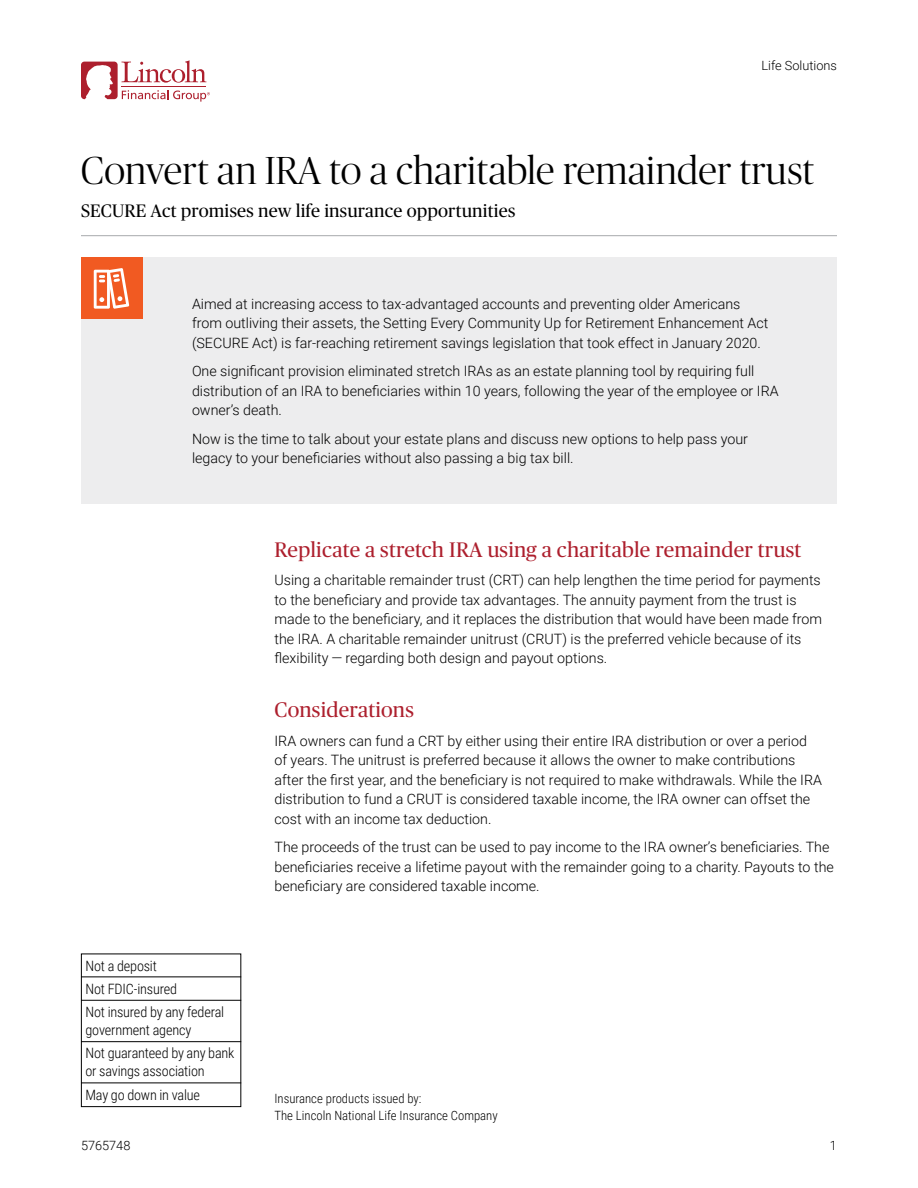
<style>
.page{position:relative;width:918px;height:1188px;background:#fff}
.page>*{position:absolute;margin:0;border:0;box-sizing:border-box;transform-origin:0 0}
.Headline{font:300 39px "Publico Banner";letter-spacing:.01em;color:#000}
.Subheader_1{font:21px "Publico Headline";letter-spacing:.01em;color:#ad1f2d}
.Subtitle{font:18px "Publico Headline";letter-spacing:.01em;color:#000}
.Body_Copy{font:300 14.25px/19.5px "Roboto";color:#000}
.Bank_Box_-_Cover{font:300 14.25px/18px "Roboto Condensed";letter-spacing:-.015em;color:#000}
.Issuing_Company{font:300 12.75px "Roboto Condensed";color:#000}
.Business_Line{font:300 12.75px "Roboto";color:#000}
.Compliance{font:300 12.75px "Roboto";color:#000}
</style>
<div class="page">
<hr style="left:81px;top:235px;width:756px;height:1px;background:#a7a9ac">
<div style="left:81px;top:257px;width:756px;height:247px;background:#ededee"></div>
<div style="left:81px;top:257px;width:62px;height:62px;background:#f15a22"></div>
<svg style="left:94px;top:268px;width:35px;height:41px"></svg>
<div style="left:81px;top:954px;width:160px;height:153px;border:1px solid #000"></div>
<hr style="left:81px;top:1083px;width:160px;height:1px;background:#000">
<hr style="left:81px;top:1041px;width:160px;height:1px;background:#000">
<hr style="left:81px;top:1000px;width:160px;height:1px;background:#000">
<hr style="left:81px;top:976px;width:160px;height:1px;background:#000">
<svg style="left:81px;top:60px;width:129px;height:42px"></svg>
<p class="Business_Line" style="left:762px;top:56px;width:77px">Life Solutions</p>
<h1 class="Headline" style="left:81px;top:145px;width:735px">Convert an IRA to a charitable remainder trust</h1>
<p class="Subtitle" style="left:81px;top:198px;width:436px">SECURE Act promises new life insurance opportunities</p>
<p class="Body_Copy" style="left:192px;top:293px;width:578px">Aimed at increasing access to tax-advantaged accounts and preventing older Americans from outliving their assets, the Setting Every Community Up for Retirement Enhancement Act (SECURE Act) is far-reaching retirement savings legislation that took effect in January 2020.</p>
<p class="Body_Copy" style="left:192px;top:361px;width:588px">One significant provision eliminated stretch IRAs as an estate planning tool by requiring full distribution of an IRA to beneficiaries within 10 years, following the year of the employee or IRA owner’s death.</p>
<p class="Body_Copy" style="left:192px;top:428px;width:557px">Now is the time to talk about your estate plans and discuss new options to help pass your legacy to your beneficiaries without also passing a big tax bill.</p>
<p class="Bank_Box_-_Cover" style="left:86px;top:956px;width:73px">Not a deposit</p>
<p class="Bank_Box_-_Cover" style="left:86px;top:980px;width:93px">Not FDIC-insured</p>
<p class="Bank_Box_-_Cover" style="left:86px;top:1002px;width:140px">Not insured by any federal government agency</p>
<p class="Bank_Box_-_Cover" style="left:86px;top:1044px;width:150px">Not guaranteed by any bank or savings association</p>
<p class="Bank_Box_-_Cover" style="left:86px;top:1085px;width:116px">May go down in value</p>
<p class="Compliance" style="left:81px;top:1136px;width:51px">5765748</p>
<h2 class="Subheader_1" style="left:274px;top:535px;width:528px">Replicate a stretch IRA using a charitable remainder trust</h2>
<p class="Body_Copy" style="left:274px;top:570px;width:549px">Using a charitable remainder trust (CRT) can help lengthen the time period for payments to the beneficiary and provide tax advantages. The annuity payment from the trust is made to the beneficiary, and it replaces the distribution that would have been made from the IRA. A charitable remainder unitrust (CRUT) is the preferred vehicle because of its flexibility — regarding both design and payout options.</p>
<h2 class="Subheader_1" style="left:274px;top:695px;width:141px">Considerations</h2>
<p class="Body_Copy" style="left:274px;top:730px;width:549px">IRA owners can fund a CRT by either using their entire IRA distribution or over a period of years. The unitrust is preferred because it allows the owner to make contributions after the first year, and the beneficiary is not required to make withdrawals. While the IRA distribution to fund a CRUT is considered taxable income, the IRA owner can offset the cost with an income tax deduction.</p>
<p class="Body_Copy" style="left:274px;top:837px;width:561px">The proceeds of the trust can be used to pay income to the IRA owner’s beneficiaries. The beneficiaries receive a lifetime payout with the remainder going to a charity. Payouts to the beneficiary are considered taxable income.</p>
<p class="Issuing_Company" style="left:274px;top:1090px;width:149px">Insurance products issued by:</p>
<p class="Issuing_Company" style="left:274px;top:1106px;width:225px">The Lincoln National Life Insurance Company</p>
<p class="Business_Line" style="left:830px;top:1136px;width:9px">1</p>
</div>
